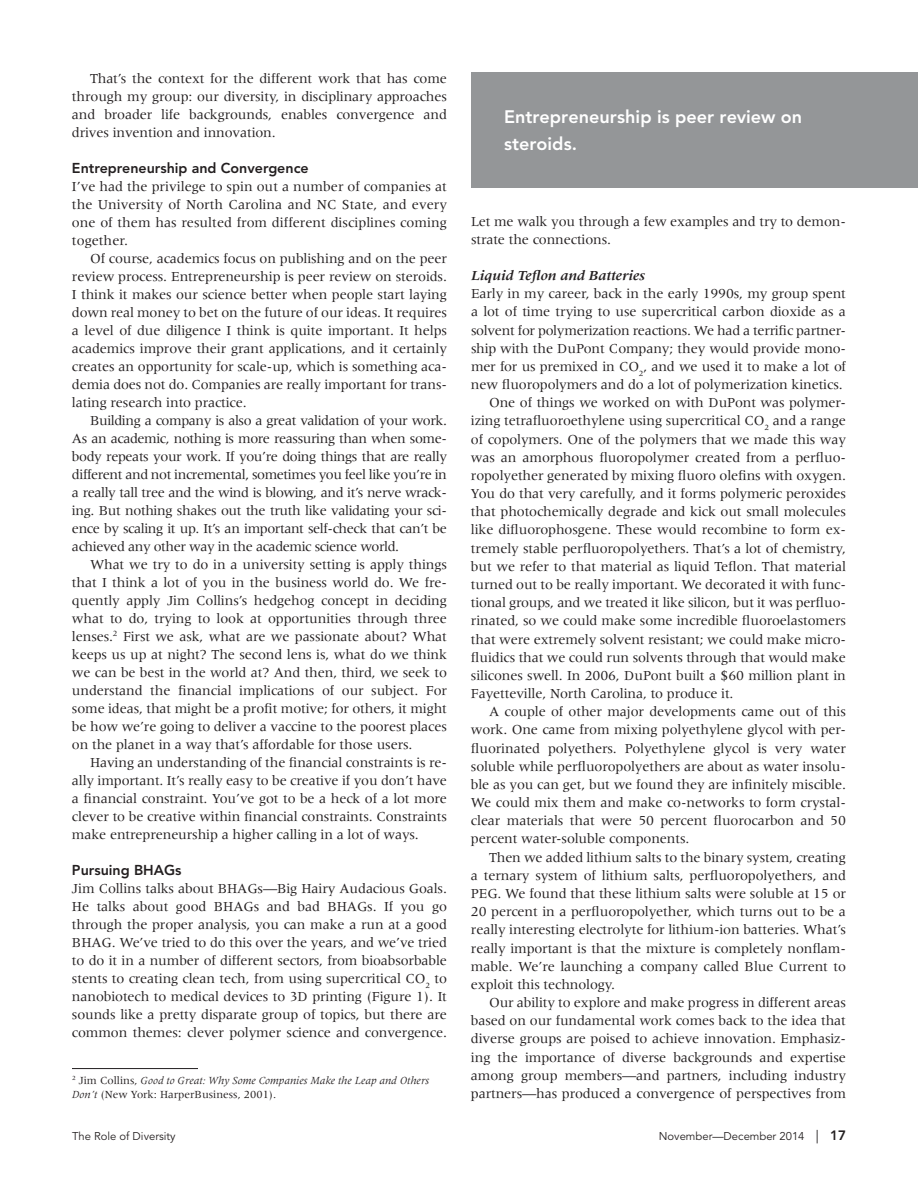
<style>
.page{position:relative;width:918px;height:1188px;background:#fff}
.page>*{position:absolute;margin:0;border:0;box-sizing:border-box;transform-origin:0 0}
.t1{font:800 18px/27px "Avenir";color:#fff}
.t2{font:14.25px/18px "Meridien";letter-spacing:-.01em;color:#231f20;text-align:justify}
.t3{font:800 14.25px "Avenir";color:#231f20}
.t4{font:italic 700 14.25px "Meridien";color:#231f20}
.t5{font:italic 11.25px/14.2px "Meridien";color:#231f20}
.t6{font:11.25px "Avenir";color:#231f20}
.s1{font-style:normal}
.s2{font-size:13.5px}
.s3{font-weight:800;font-size:13.5px}
</style>
<div class="page">
<div style="left:471px;top:72px;width:447px;height:116px;background:#949698"></div>
<hr style="left:72px;top:1068px;width:126px;height:1px;background:#231f20">
<p class="t2" style="left:72px;top:71px;width:377px;text-indent:18px">That’s the context for the different work that has come through my group: our diversity, in disciplinary approaches and broader life backgrounds, enables convergence and drives invention and innovation.</p>
<p class="t3" style="left:72px;top:162px;width:238px">Entrepreneurship and Convergence</p>
<p class="t2" style="left:72px;top:179px;width:377px">I’ve had the privilege to spin out a number of companies at the University of North Carolina and NC State, and every one of them has resulted from different disciplines coming together.</p>
<p class="t2" style="left:72px;top:251px;width:377px;text-indent:18px">Of course, academics focus on publishing and on the peer review process. Entrepreneurship is peer review on steroids.<br>I think it makes our science better when people start laying down real money to bet on the future of our ideas. It requires a level of due diligence I think is quite important. It helps academics improve their grant applications, and it certainly creates an opportunity for scale-up, which is something aca&shy;demia does not do. Companies are really important for trans&shy;lating research into practice.</p>
<p class="t2" style="left:72px;top:413px;width:377px;text-indent:18px">Building a company is also a great validation of your work.<br>As an academic, nothing is more reassuring than when some&shy;body repeats your work. If you’re doing things that are really different and not incremental, sometimes you feel like you’re in a really tall tree and the wind is blowing, and it’s nerve wrack&shy;ing. But nothing shakes out the truth like validating your sci&shy;ence by scaling it up. It’s an important self-check that can’t be achieved any other way in the academic science world.</p>
<p class="t2" style="left:72px;top:557px;width:377px;text-indent:18px">What we try to do in a university setting is apply things that I think a lot of you in the business world do. We fre&shy;quently apply Jim Collins’s hedgehog concept in deciding what to do, trying to look at opportunities through three lenses. <sup>2</sup> First we ask, what are we passionate about? What keeps us up at night? The second lens is, what do we think we can be best in the world at? And then, third, we seek to understand the financial implications of our subject. For some ideas, that might be a profit motive; for others, it might be how we’re going to deliver a vaccine to the poorest places on the planet in a way that’s affordable for those users.</p>
<p class="t2" style="left:72px;top:755px;width:377px;text-indent:18px">Having an understanding of the financial constraints is re&shy;ally important. It’s really easy to be creative if you don’t have a financial constraint. You’ve got to be a heck of a lot more clever to be creative within financial constraints. Constraints make entrepreneurship a higher calling in a lot of ways.</p>
<p class="t3" style="left:72px;top:864px;width:111px">Pursuing BHAGs</p>
<p class="t2" style="left:72px;top:881px;width:377px">Jim Collins talks about BHAGs—Big Hairy Audacious Goals.<br>He talks about good BHAGs and bad BHAGs. If you go through the proper analysis, you can make a run at a good BHAG. We’ve tried to do this over the years, and we’ve tried to do it in a number of different sectors, from bioabsorbable stents to creating clean tech, from using supercritical CO <sub>2</sub> to nanobiotech to medical devices to 3D printing (Figure 1). It sounds like a pretty disparate group of topics, but there are common themes: clever polymer science and convergence.</p>
<p class="t5" style="left:72px;top:1074px;width:359px"><sup>2</sup> <span class="s1">Jim Collins,</span> Good to Great: Why Some Companies Make the Leap and Others<br>Don’t <span class="s1">(New York: HarperBusiness, 2001).</span></p>
<p class="t1" style="left:504px;top:105px;width:300px">Entrepreneurship is peer review on steroids.</p>
<p class="t2" style="left:471px;top:213px;width:377px">Let me walk you through a few examples and try to demon&shy;strate the connections.</p>
<p class="t4" style="left:471px;top:270px;width:176px">Liquid Teflon and Batteries</p>
<p class="t2" style="left:471px;top:286px;width:377px">Early in my career, back in the early 1990s, my group spent</p>
<p class="t2" style="left:471px;top:304px;width:377px">a lot of time trying to use supercritical carbon dioxide as a</p>
<p class="t2" style="left:471px;top:322px;width:377px">solvent for polymerization reactions. We had a terrific partner-</p>
<p class="t2" style="left:471px;top:340px;width:377px">ship with the DuPont Company; they would provide mono-</p>
<p class="t2" style="left:471px;top:358px;width:377px">mer for us premixed in CO <sub>2</sub>, and we used it to make a lot of</p>
<p class="t2" style="left:471px;top:377px;width:373px">new fluoropolymers and do a lot of polymerization kinetics.</p>
<p class="t2" style="left:489px;top:395px;width:359px">One of things we worked on with DuPont was polymer-</p>
<p class="t2" style="left:471px;top:413px;width:376px">izing tetrafluoroethylene using supercritical CO <sub>2</sub> and a range</p>
<p class="t2" style="left:471px;top:431px;width:377px">of copolymers. One of the polymers that we made this way</p>
<p class="t2" style="left:471px;top:449px;width:377px">was an amorphous fluoropolymer created from a perfluo-</p>
<p class="t2" style="left:471px;top:467px;width:377px">ropolyether generated by mixing fluoro olefins with oxygen.</p>
<p class="t2" style="left:471px;top:486px;width:377px">You do that very carefully, and it forms polymeric peroxides</p>
<p class="t2" style="left:471px;top:504px;width:377px">that photochemically degrade and kick out small molecules</p>
<p class="t2" style="left:471px;top:522px;width:377px">like difluorophosgene. These would recombine to form ex-</p>
<p class="t2" style="left:471px;top:540px;width:377px">tremely stable perfluoropolyethers. That’s a lot of chemistry,</p>
<p class="t2" style="left:471px;top:558px;width:377px">but we refer to that material as liquid Teflon. That material</p>
<p class="t2" style="left:471px;top:577px;width:377px">turned out to be really important. We decorated it with func-</p>
<p class="t2" style="left:471px;top:595px;width:377px">tional groups, and we treated it like silicon, but it was perfluo-</p>
<p class="t2" style="left:471px;top:613px;width:377px">rinated, so we could make some incredible fluoroelastomers</p>
<p class="t2" style="left:471px;top:631px;width:377px">that were extremely solvent resistant; we could make micro-</p>
<p class="t2" style="left:471px;top:649px;width:377px">fluidics that we could run solvents through that would make</p>
<p class="t2" style="left:471px;top:667px;width:377px">silicones swell. In 2006, DuPont built a $60 million plant in</p>
<p class="t2" style="left:471px;top:686px;width:264px">Fayetteville, North Carolina, to produce it.</p>
<p class="t2" style="left:489px;top:704px;width:359px">A couple of other major developments came out of this</p>
<p class="t2" style="left:471px;top:722px;width:377px">work. One came from mixing polyethylene glycol with per-</p>
<p class="t2" style="left:471px;top:740px;width:376px">fluorinated polyethers. Polyethylene glycol is very water</p>
<p class="t2" style="left:471px;top:758px;width:376px">soluble while perfluoropolyethers are about as water insolu-</p>
<p class="t2" style="left:471px;top:777px;width:377px">ble as you can get, but we found they are infinitely miscible.</p>
<p class="t2" style="left:471px;top:795px;width:377px">We could mix them and make co-networks to form crystal-</p>
<p class="t2" style="left:471px;top:813px;width:377px">clear materials that were 50 percent fluorocarbon and 50</p>
<p class="t2" style="left:471px;top:831px;width:220px">percent water-soluble components.</p>
<p class="t2" style="left:489px;top:849px;width:359px">Then we added lithium salts to the binary system, creating</p>
<p class="t2" style="left:471px;top:867px;width:377px">a ternary system of lithium salts, perfluoropolyethers, and</p>
<p class="t2" style="left:471px;top:886px;width:377px">PEG. We found that these lithium salts were soluble at 15 or</p>
<p class="t2" style="left:471px;top:904px;width:377px">20 percent in a perfluoropolyether, which turns out to be a</p>
<p class="t2" style="left:471px;top:922px;width:377px">really interesting electrolyte for lithium-ion batteries. What’s</p>
<p class="t2" style="left:471px;top:940px;width:377px">really important is that the mixture is completely nonflam-</p>
<p class="t2" style="left:471px;top:958px;width:376px">mable. We’re launching a company called Blue Current to</p>
<p class="t2" style="left:471px;top:976px;width:146px">exploit this technology.</p>
<p class="t2" style="left:489px;top:995px;width:359px">Our ability to explore and make progress in different areas</p>
<p class="t2" style="left:471px;top:1013px;width:377px">based on our fundamental work comes back to the idea that</p>
<p class="t2" style="left:471px;top:1031px;width:377px">diverse groups are poised to achieve innovation. Emphasiz-</p>
<p class="t2" style="left:471px;top:1049px;width:377px">ing the importance of diverse backgrounds and expertise</p>
<p class="t2" style="left:471px;top:1067px;width:377px">among group members—and partners, including industry</p>
<p class="t2" style="left:471px;top:1086px;width:377px">partners—has produced a convergence of perspectives from</p>
<p class="t6" style="left:72px;top:1132px;width:105px">The Role of Diversity</p>
<p class="t6" style="left:659px;top:1132px;width:189px">November—December 2014 <span class="s2">|</span> <span class="s3">17</span></p>
</div>
